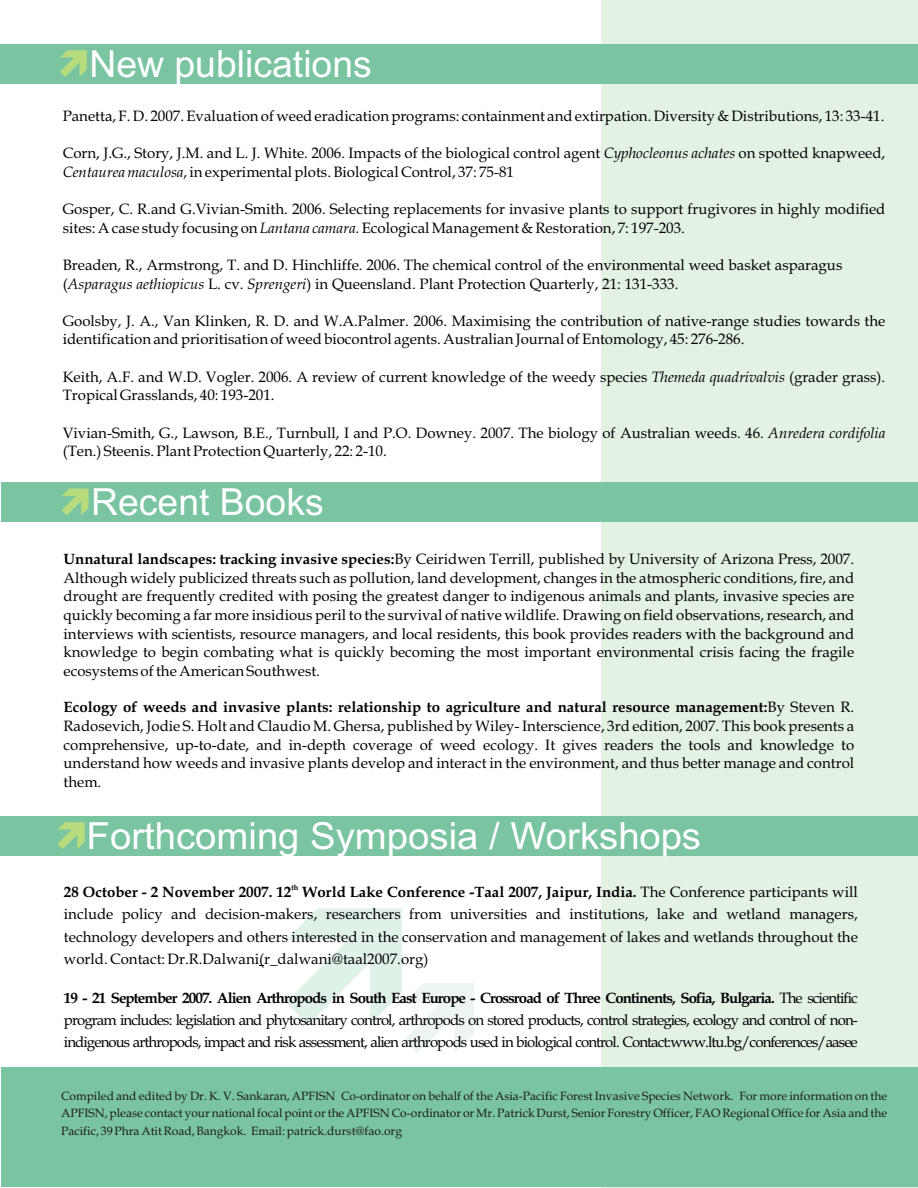
<style>
.page{position:relative;width:918px;height:1188px;background:#fff}
.page>*{position:absolute;margin:0;border:0;box-sizing:border-box;transform-origin:0 0}
.t1{font:37.35px "Arial";color:#fff}
.t2{font:15px/18.6px "Book Antiqua";color:#000}
.t3{font:12px/17.5px "Book Antiqua";color:#1f1a17;text-align:justify}
.t4{font:700 7.5px "Book Antiqua";color:#000}
.s1{font-style:italic}
.s2{font-weight:700}
</style>
<div class="page">
<svg style="left:286px;top:908px;width:188px;height:145px"></svg>
<div style="left:602px;top:0;width:316px;height:1187px;background:#e3f2e3"></div>
<div style="left:0;top:44px;width:917px;height:39px;background:#7ac4a1"></div>
<svg style="left:60px;top:50px;width:27px;height:27px"></svg>
<div style="left:2px;top:483px;width:916px;height:39px;background:#7ac4a1"></div>
<svg style="left:62px;top:489px;width:27px;height:26px"></svg>
<div style="left:0;top:816px;width:918px;height:39px;background:#7ac4a1"></div>
<svg style="left:57px;top:822px;width:28px;height:27px"></svg>
<div style="left:1px;top:1067px;width:917px;height:120px;background:#7ac4a1"></div>
<h1 class="t1" style="left:89px;top:50px;width:284px">New publications</h1>
<p class="t2" style="left:63px;top:108px;width:823px">Panetta, F. D. 2007. Evaluation of weed eradication programs: containment and extirpation. Diversity &amp; Distributions, 13: 33-41.</p>
<p class="t2" style="left:63px;top:145px;width:824px">Corn, J.G., Story, J.M. and L. J. White. 2006. Impacts of the biological control agent <span class="s1">Cyphocleonus achates</span> on spotted knapweed,<br><span class="s1">Centaurea maculosa</span>, in experimental plots. Biological Control, 37: 75-81</p>
<p class="t2" style="left:63px;top:201px;width:824px">Gosper, C. R.and G.Vivian-Smith. 2006. Selecting replacements for invasive plants to support frugivores in highly modified sites: A case study focusing on <span class="s1">Lantana camara.</span> Ecological Management &amp; Restoration, 7: 197-203.</p>
<p class="t2" style="left:63px;top:257px;width:781px">Breaden, R., Armstrong, T. and D. Hinchliffe. 2006. The chemical control of the environmental weed basket asparagus (<span class="s1">Asparagus aethiopicus</span> L. cv. <span class="s1">Sprengeri</span>) in Queensland. Plant Protection Quarterly, 21: 131-333.</p>
<p class="t2" style="left:63px;top:313px;width:824px">Goolsby, J. A., Van Klinken, R. D. and W.A.Palmer. 2006. Maximising the contribution of native-range studies towards the identification and prioritisation of weed biocontrol agents. Australian Journal of Entomology, 45: 276-286.</p>
<p class="t2" style="left:63px;top:369px;width:824px">Keith, A.F. and W.D. Vogler. 2006. A review of current knowledge of the weedy species <span class="s1">Themeda quadrivalvis</span> (grader grass).<br>Tropical Grasslands, 40: 193-201.</p>
<p class="t2" style="left:63px;top:425px;width:824px">Vivian-Smith, G., Lawson, B.E., Turnbull, I and P.O. Downey. 2007. The biology of Australian weeds. 46. <span class="s1">Anredera cordifolia </span>(Ten.) Steenis. Plant Protection Quarterly, 22: 2-10.</p>
<h1 class="t1" style="left:91px;top:488px;width:234px">Recent Books</h1>
<p class="t2" style="left:64px;top:551px;width:792px;text-align:justify"><span class="s2">Unnatural landscapes: tracking invasive species:</span>By Ceiridwen Terrill, published by University of Arizona Press, 2007.<br>Although widely publicized threats such as pollution, land development, changes in the atmospheric conditions, fire, and drought are frequently credited with posing the greatest danger to indigenous animals and plants, invasive species are quickly becoming a far more insidious peril to the survival of native wildlife. Drawing on field observations, research, and interviews with scientists, resource managers, and local residents, this book provides readers with the background and knowledge to begin combating what is quickly becoming the most important environmental crisis facing the fragile ecosystems of the American Southwest.</p>
<p class="t2" style="left:64px;top:700px;width:792px;text-align:justify"><span class="s2">Ecology of weeds and invasive plants: relationship to agriculture and natural resource management:</span>By Steven R.<br>Radosevich, Jodie S. Holt and Claudio M. Ghersa, published by Wiley- Interscience, 3rd edition, 2007. This book presents a comprehensive, up-to-date, and in-depth coverage of weed ecology. It gives readers the tools and knowledge to understand how weeds and invasive plants develop and interact in the environment, and thus better manage and control them.</p>
<h1 class="t1" style="left:87px;top:822px;width:616px">Forthcoming Symposia / Workshops</h1>
<p class="t4" style="left:291px;top:884px;width:9px">th</p>
<p class="t2" style="left:64px;top:883px;width:795px;line-height:22.4px;text-align:justify"><span class="s2">28 October - 2 November 2007. 12 World Lake Conference -Taal 2007, Jaipur, India.</span> The Conference participants will include policy and decision-makers, researchers from universities and institutions, lake and wetland managers, technology developers and others interested in the conservation and management of lakes and wetlands throughout the world. Contact: Dr.R.Dalwani(r_dalwani@taal2007.org)</p>
<p class="t2" style="left:64px;top:988px;width:795px;line-height:22.4px;text-align:justify"><span class="s2">19 - 21 September 2007. Alien Arthropods in South East Europe - Crossroad of Three Continents, Sofia, Bulgaria.</span> The scientific program includes: legislation and phytosanitary control, arthropods on stored products, control strategies, ecology and control of non&shy;indigenous arthropods, impact and risk assessment, alien arthropods used in biological control. Contact:www.ltu.bg/conferences/aasee</p>
<p class="t3" style="left:61px;top:1088px;width:828px">Compiled and edited by Dr. K. V. Sankaran, APFISN Co-ordinator on behalf of the Asia-Pacific Forest Invasive Species Network. For more information on the APFISN, please contact your national focal point or the APFISN Co-ordinator or Mr. Patrick Durst, Senior Forestry Officer, FAO Regional Office for Asia and the Pacific, 39 Phra Atit Road, Bangkok. Email: patrick.durst@fao.org</p>
</div>
